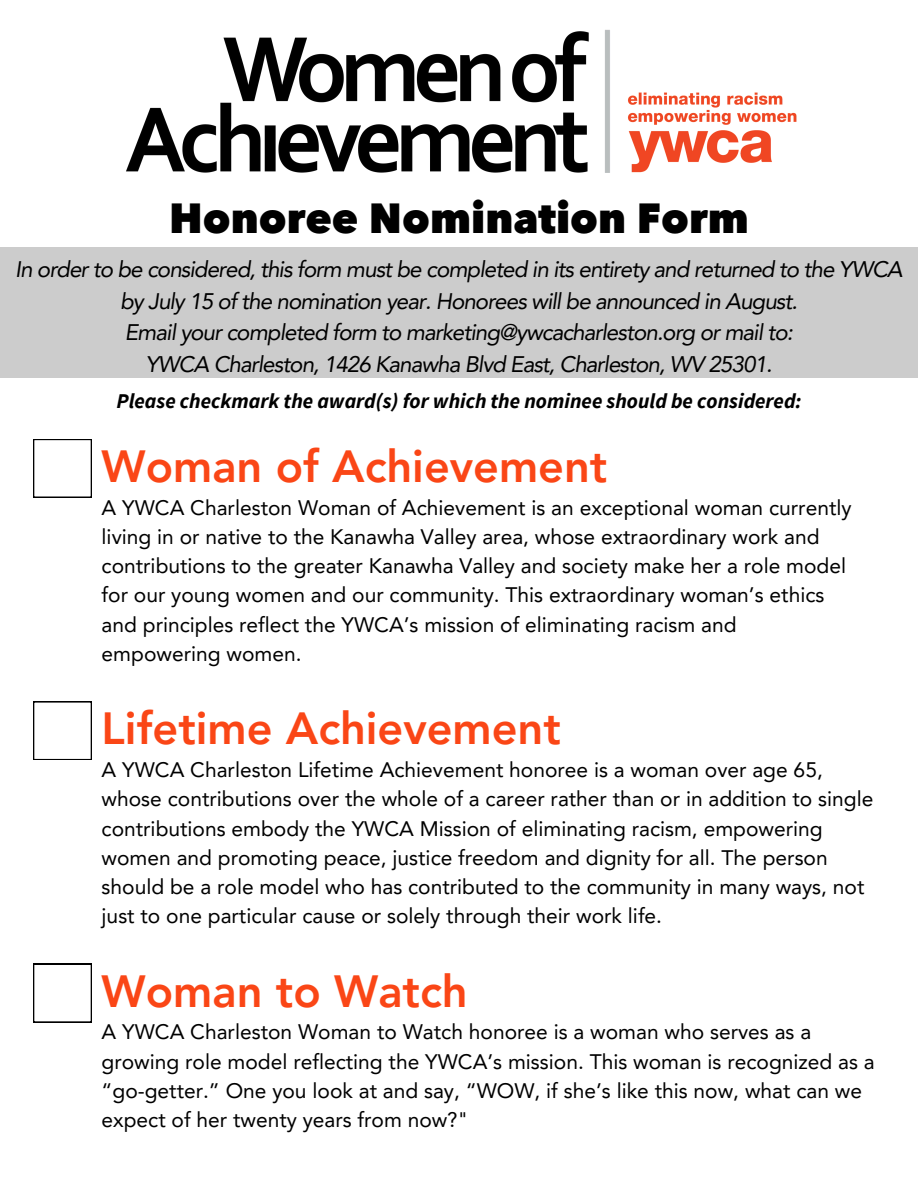
<style>
.page{position:relative;width:918px;height:1188px;background:#fff}
.page>*{position:absolute;margin:0;border:0;box-sizing:border-box;transform-origin:0 0}
.t1{font:800 45px "Avenir LT Pro";color:#fa4616}
.t2{font:800 42px "Avenir Next LT Pro";color:#000}
.t3{font:italic 22.5px/31.5px "Avenir LT Pro";letter-spacing:-.045em;color:#000;text-align:center}
.t4{font:21px/29.2px "Avenir LT Pro";color:#000}
.t5{font:italic 700 21px "Source Sans Pro";color:#000}
</style>
<div class="page">
<svg style="left:33px;top:439px;width:59px;height:59px"></svg>
<svg style="left:33px;top:701px;width:59px;height:59px"></svg>
<svg style="left:33px;top:964px;width:59px;height:58px"></svg>
<div style="left:0;top:247px;width:918px;height:131px;background:#ccc"></div>
<img style="left:126px;top:29px;width:671px;height:144px">
<h1 class="t2" style="left:169px;top:191px;width:581px">Honoree Nomination Form</h1>
<h1 class="t3" style="left:15px;top:256px;width:889px">In order to be considered, this form must be completed in its entirety and returned to the YWCA by July 15 of the nomination year. Honorees will be announced in August.</h1>
<p class="t3" style="left:125px;top:319px;width:670px">Email your completed form to marketing@ywcacharleston.org or mail to:</p>
<h1 class="t3" style="left:146px;top:350px;width:628px">YWCA Charleston, 1426 Kanawha Blvd East, Charleston, WV 25301.</h1>
<p class="t5" style="left:116px;top:388px;width:687px">Please checkmark the award(s) for which the nominee should be considered:</p>
<p class="t1" style="left:102px;top:448px;width:507px">Woman of Achievement</p>
<p class="t4" style="left:102px;top:495px;width:751px">A YWCA Charleston Woman of Achievement is an exceptional woman currently living in or native to the Kanawha Valley area, whose extraordinary work and contributions to the greater Kanawha Valley and society make her a role model for our young women and our community. This extraordinary woman’s ethics and principles reflect the YWCA’s mission of eliminating racism and empowering women.</p>
<h2 class="t1" style="left:102px;top:710px;width:461px">Lifetime Achievement</h2>
<p class="t4" style="left:102px;top:757px;width:773px">A YWCA Charleston Lifetime Achievement honoree is a woman over age 65, whose contributions over the whole of a career rather than or in addition to single contributions embody the YWCA Mission of eliminating racism, empowering women and promoting peace, justice freedom and dignity for all. The person should be a role model who has contributed to the community in many ways, not just to one particular cause or solely through their work life.</p>
<h1 class="t1" style="left:102px;top:973px;width:368px">Woman to Watch</h1>
<p class="t4" style="left:102px;top:1019px;width:775px">A YWCA Charleston Woman to Watch honoree is a woman who serves as a growing role model reflecting the YWCA’s mission. This woman is recognized as a “go-getter.” One you look at and say, “WOW, if she’s like this now, what can we expect of her twenty years from now?"</p>
</div>
